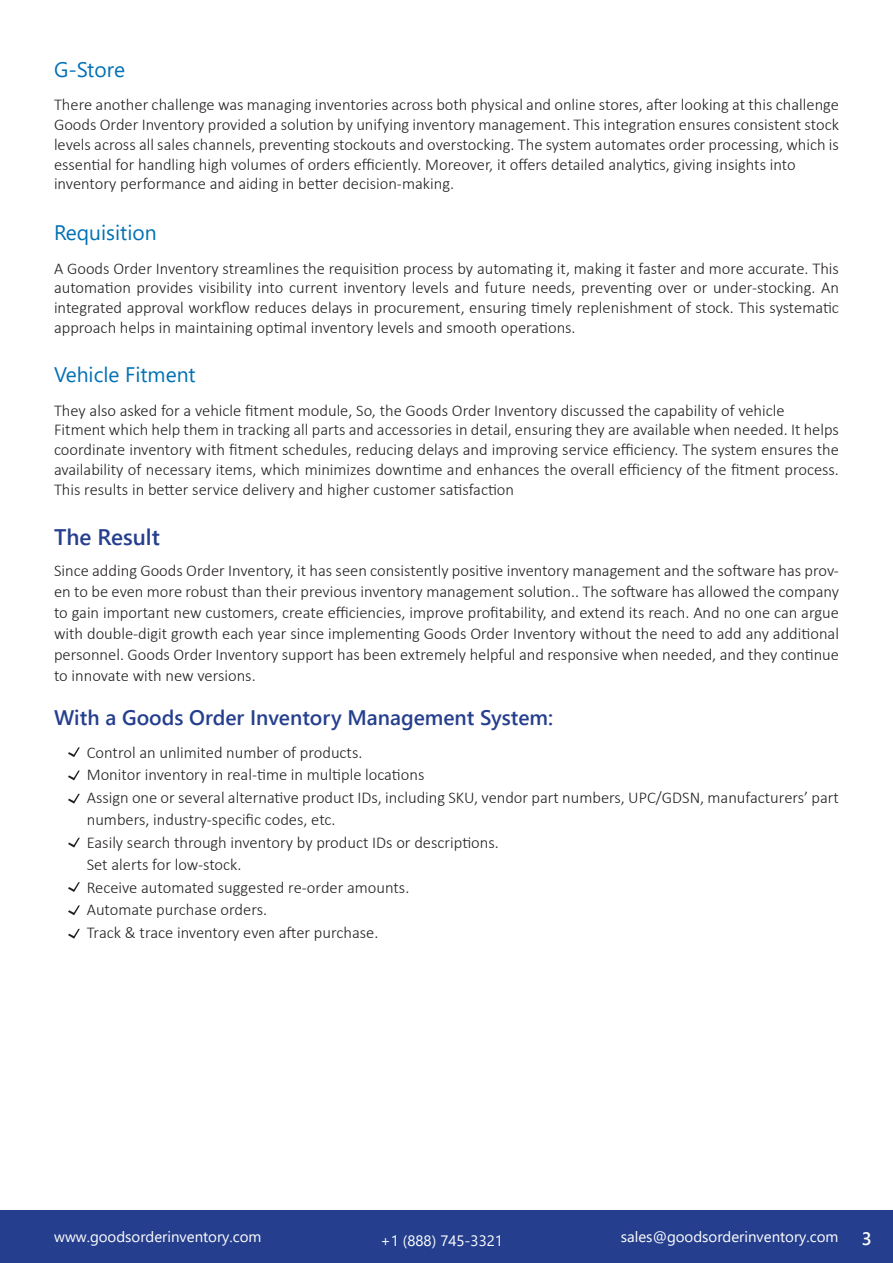
<style>
.page{position:relative;width:893px;height:1263px;background:#fff}
.page>*{position:absolute;margin:0;border:0;box-sizing:border-box;transform-origin:0 0}
.t1{font:600 22.5px "Segoe UI";color:#253f8e}
.t2{font:600 21px "Segoe UI";color:#253f8e}
.t3{font:21px "Segoe UI";color:#0071b5}
.t4{font:600 18px "Segoe UI";color:#fff}
.t5{font:300 16.5px/19.8px "Calibri";color:#231f20;text-align:justify}
.t6{font:15px "Segoe UI";color:#fff}
</style>
<div class="page">
<div style="left:0;top:1210px;width:893px;height:53px;background:#253f8e"></div>
<svg style="left:68px;top:747px;width:12px;height:10px"></svg>
<svg style="left:68px;top:838px;width:12px;height:9px"></svg>
<svg style="left:68px;top:771px;width:12px;height:9px"></svg>
<svg style="left:68px;top:882px;width:12px;height:10px"></svg>
<svg style="left:68px;top:794px;width:12px;height:10px"></svg>
<svg style="left:68px;top:905px;width:12px;height:10px"></svg>
<svg style="left:68px;top:929px;width:12px;height:10px"></svg>
<p class="t3" style="left:54px;top:49px;width:73px">G-Store</p>
<p class="t5" style="left:54px;top:95px;width:786px">There another challenge was managing inventories across both physical and online stores, after looking at this challenge Goods Order Inventory provided a solution by unifying inventory management. This integration ensures consistent stock levels across all sales channels, preventing stockouts and overstocking. The system automates order processing, which is essential for handling high volumes of orders efficiently. Moreover, it offers detailed analytics, giving insights into</p>
<p class="t5" style="left:54px;top:174px;width:402px">inventory performance and aiding in better decision-making.</p>
<p class="t3" style="left:54px;top:213px;width:104px">Requisition</p>
<p class="t5" style="left:54px;top:258px;width:786px">A Goods Order Inventory streamlines the requisition process by automating it, making it faster and more accurate. This automation provides visibility into current inventory levels and future needs, preventing over or under-stocking. An integrated approval workflow reduces delays in procurement, ensuring timely replenishment of stock. This systematic approach helps in maintaining optimal inventory levels and smooth operations.</p>
<p class="t3" style="left:54px;top:355px;width:143px">Vehicle Fitment</p>
<p class="t5" style="left:54px;top:400px;width:732px">They also asked for a vehicle fitment module, So, the Goods Order Inventory discussed the capability of vehicle</p>
<p class="t5" style="left:54px;top:420px;width:786px">Fitment which help them in tracking all parts and accessories in detail, ensuring they are available when needed. It helps coordinate inventory with fitment schedules, reducing delays and improving service efficiency. The system ensures the availability of necessary items, which minimizes downtime and enhances the overall efficiency of the fitment process.<br>This results in better service delivery and higher customer satisfaction</p>
<p class="t1" style="left:54px;top:516px;width:107px">The Result</p>
<p class="t5" style="left:54px;top:560px;width:786px;line-height:21px">Since adding Goods Order Inventory, it has seen consistently positive inventory management and the software has prov&shy;en to be even more robust than their previous inventory management solution.. The software has allowed the company to gain important new customers, create efficiencies, improve profitability, and extend its reach. And no one can argue with double-digit growth each year since implementing Goods Order Inventory without the need to add any additional personnel. Goods Order Inventory support has been extremely helpful and responsive when needed, and they continue to innovate with new versions.</p>
<p class="t2" style="left:54px;top:698px;width:501px">With a Goods Order Inventory Management System:</p>
<p class="t5" style="left:87px;top:742px;width:277px">Control an unlimited number of products.</p>
<p class="t5" style="left:87px;top:764px;width:339px">Monitor inventory in real-time in multiple locations</p>
<p class="t5" style="left:87px;top:786px;width:754px;line-height:22.5px">Assign one or several alternative product IDs, including SKU, vendor part numbers, UPC/GDSN, manufacturers’ part numbers, industry-specific codes, etc.</p>
<p class="t5" style="left:87px;top:832px;width:414px">Easily search through inventory by product IDs or descriptions.</p>
<p class="t5" style="left:87px;top:854px;width:156px">Set alerts for low-stock.</p>
<p class="t5" style="left:87px;top:877px;width:324px">Receive automated suggested re-order amounts.</p>
<p class="t5" style="left:87px;top:899px;width:182px">Automate purchase orders.</p>
<p class="t5" style="left:87px;top:922px;width:293px">Track &amp; trace inventory even after purchase.</p>
<p class="t6" style="left:54px;top:1222px;width:209px">www.goodsorderinventory.com</p>
<p class="t6" style="left:380px;top:1226px;width:124px">+1 (888) 745-3321</p>
<p class="t6" style="left:621px;top:1223px;width:219px">sales@goodsorderinventory.com</p>
<p class="t4" style="left:862px;top:1222px;width:11px">3</p>
</div>
